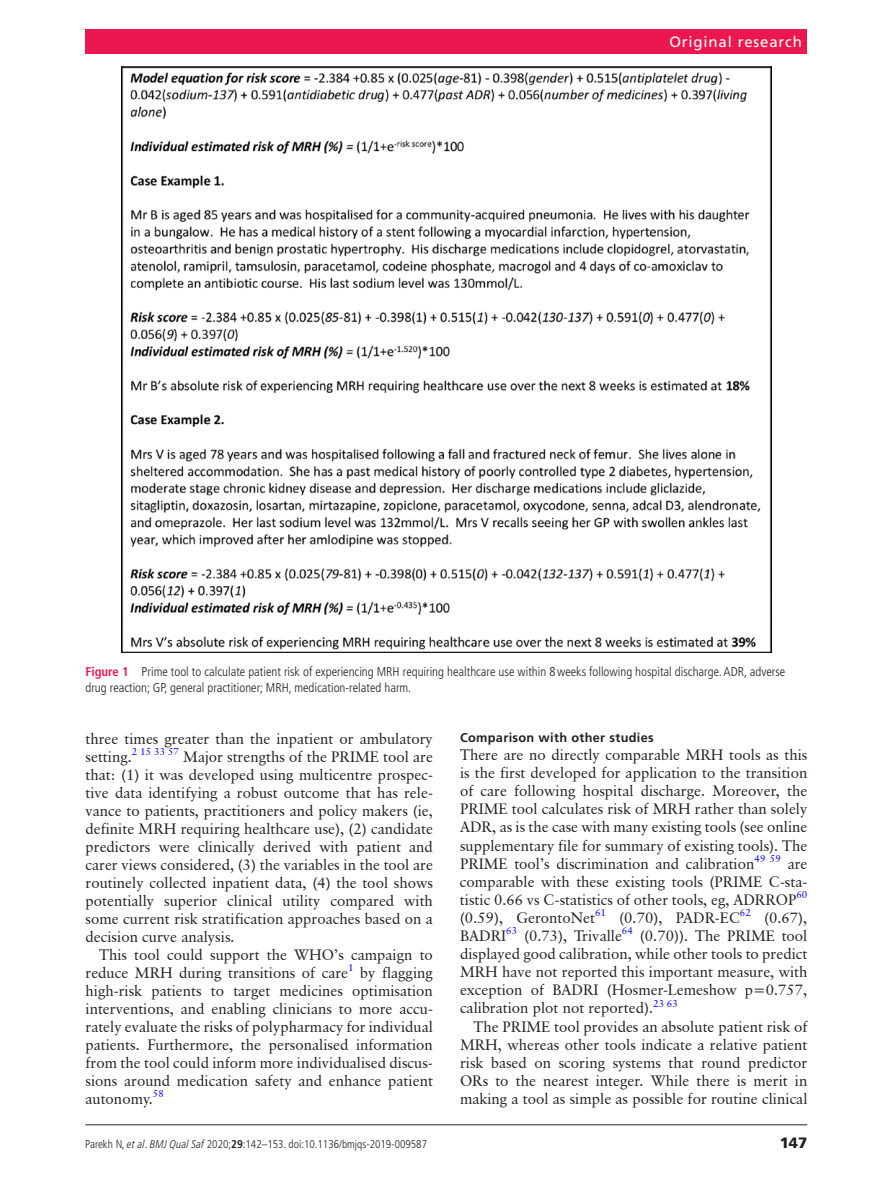
<style>
.page{position:relative;width:893px;height:1191px;background:#fff}
.page>*{position:absolute;margin:0;border:0;box-sizing:border-box;transform-origin:0 0}
.t1{font:15px/18px "Classical Garamond BT";color:#231f20;text-align:justify}
.t2{font:15px "Frutiger LT Std";letter-spacing:.055em;color:#fff}
.t3{font:900 15px "Frutiger LT Std";color:#231f20}
.t4{font:300 condensed 12.75px/15.8px "Frutiger LT Pro";color:#231f20}
.t5{font:700 12.75px "Frutiger LT Std";letter-spacing:.025em;color:#231f20}
.t6{font:300 condensed 11.25px "Frutiger LT Pro";color:#231f20}
.t7{font:9.9px "Classical Garamond BT";color:#00f}
.s1{font-weight:700;color:#ed174f}
.s2{font-style:italic}
.s3{font-weight:700}
</style>
<div class="page">
<hr style="left:85px;top:1124px;width:722px;height:1px;background:#231f20">
<div style="left:85px;top:30px;width:722px;height:24px;background:#ed174f"></div>
<img style="left:122px;top:66px;width:649px;height:586px">
<p class="t2" style="left:669px;top:33px;width:134px">Original research</p>
<p class="t4" style="left:86px;top:664px;width:701px"><span class="s1">Figure 1</span> Prime tool to calculate patient risk of experiencing MRH requiring healthcare use within 8weeks following hospital discharge. ADR, adverse drug reaction; GP, general practitioner; MRH, medication-related harm.</p>
<p class="t1" style="left:86px;top:729px;width:349px">three times greater than the inpatient or ambulatory setting.</p>
<p class="t5" style="left:460px;top:730px;width:195px">Comparison with other studies</p>
<p class="t1" style="left:460px;top:745px;width:349px">There are no directly comparable MRH tools as this is the first developed for application to the transition of care following hospital discharge. Moreover, the PRIME tool calculates risk of MRH rather than solely ADR, as is the case with many existing tools (see online supplementary file for summary of existing tools). The PRIME tool’s discrimination and calibration<sup>49</sup> <sup>59</sup> are comparable with these existing tools (PRIME C-sta&shy;tistic 0.66 vs C-statistics of other tools, eg, ADRROP<sup>60 </sup>(0.59), GerontoNet</p>
<p class="t7" style="left:132px;top:745px;width:49px">2 15 33 57</p>
<p class="t1" style="left:85px;top:747px;width:349px;text-indent:98px">Major strengths of the PRIME tool are that: (1) it was developed using multicentre prospec&shy;tive data identifying a robust outcome that has rele&shy;vance to patients, practitioners and policy makers (ie, definite MRH requiring healthcare use), (2) candidate predictors were clinically derived with patient and carer views considered, (3) the variables in the tool are routinely collected inpatient data, (4) the tool shows potentially superior clinical utility compared with some current risk stratification approaches based on a decision curve analysis.</p>
<p class="t1" style="left:85px;top:945px;width:349px;text-indent:14px">This tool could support the WHO’s campaign to reduce MRH during transitions of care<sup>1</sup> by flagging high-risk patients to target medicines optimisation interventions, and enabling clinicians to more accu&shy;rately evaluate the risks of polypharmacy for individual patients. Furthermore, the personalised information from the tool could inform more individualised discus&shy;sions around medication safety and enhance patient autonomy.<sup>58</sup></p>
<p class="t7" style="left:595px;top:906px;width:13px">61</p>
<p class="t1" style="left:619px;top:908px;width:122px">(0.70), PADR-EC</p>
<p class="t7" style="left:740px;top:906px;width:13px">62</p>
<p class="t1" style="left:764px;top:908px;width:45px">(0.67),</p>
<p class="t1" style="left:460px;top:926px;width:48px">BADRI</p>
<p class="t7" style="left:506px;top:924px;width:13px">63</p>
<p class="t1" style="left:524px;top:926px;width:99px">(0.73), Trivalle</p>
<p class="t7" style="left:622px;top:924px;width:13px">64</p>
<p class="t1" style="left:460px;top:926px;width:349px;text-indent:180px">(0.70)). The PRIME tool displayed good calibration, while other tools to predict MRH have not reported this important measure, with exception of BADRI (Hosmer-Lemeshow p=0.757, calibration plot not reported).</p>
<p class="t7" style="left:653px;top:997px;width:26px">23 63</p>
<p class="t1" style="left:460px;top:1017px;width:349px;text-indent:14px">The PRIME tool provides an absolute patient risk of MRH, whereas other tools indicate a relative patient risk based on scoring systems that round predictor ORs to the nearest integer. While there is merit in making a tool as simple as possible for routine clinical</p>
<p class="t6" style="left:85px;top:1137px;width:343px">Parekh N, <span class="s2">et al</span>. <span class="s2">BMJ Qual Saf</span> 2020;<span class="s3">29</span>:142–153. doi:10.1136/bmjqs-2019-009587</p>
<p class="t3" style="left:780px;top:1133px;width:29px">147</p>
</div>
